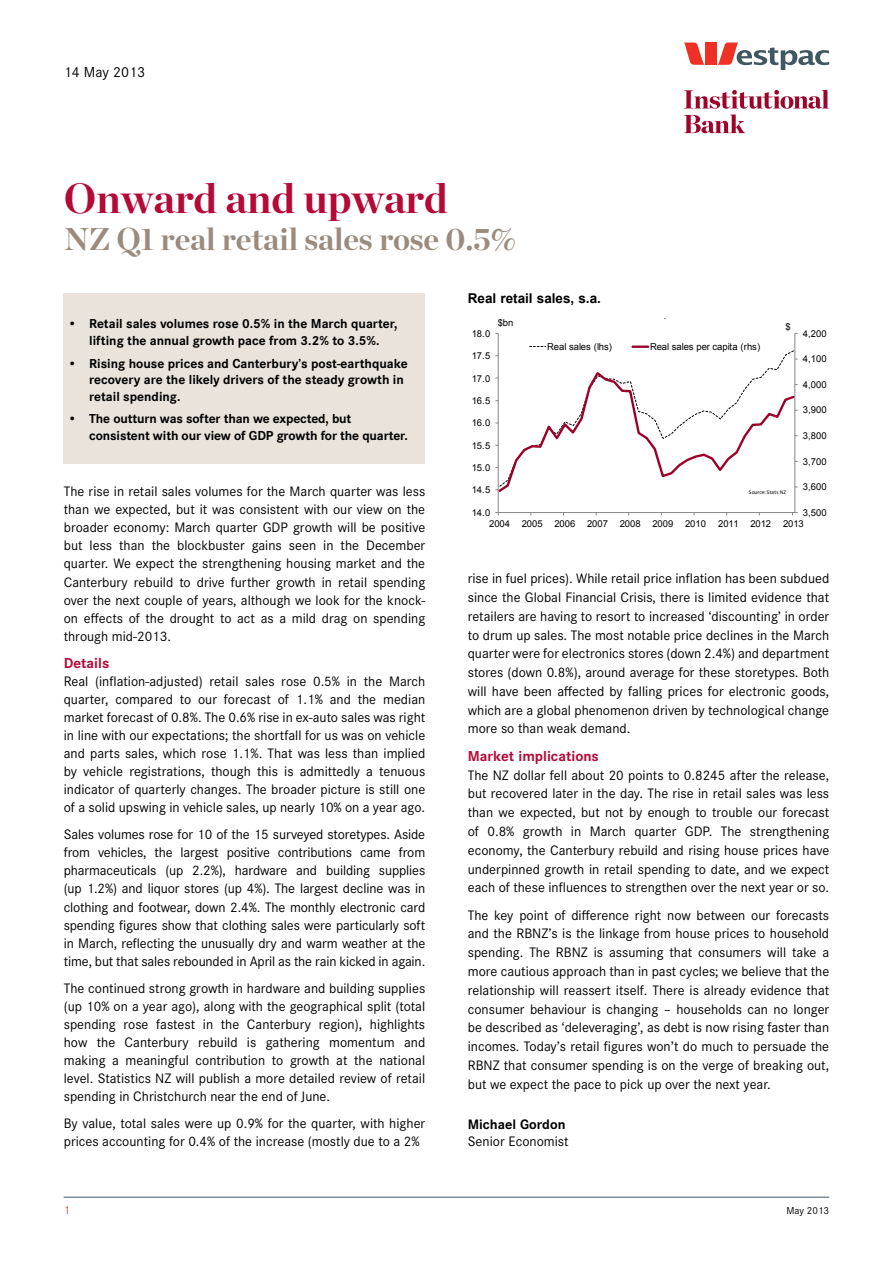
<style>
.page{position:relative;width:893px;height:1263px;background:#fff}
.page>*{position:absolute;margin:0;border:0;box-sizing:border-box;transform-origin:0 0}
.t1{font:700 42px "Chronicle Display";letter-spacing:-.005em;color:#b50938}
.t2{font:700 31.5px "Chronicle Display";letter-spacing:-.005em;color:#9a8b7d}
.t3{font:700 15px "Corporate S";color:#b50938}
.t4{font:15px "Corporate S";color:#000}
.t5{font:14.25px/18.1px "Corporate S";color:#000;text-align:justify}
.t6{font:700 14.25px "Corporate S";color:#000}
.t7{font:700 13.5px/16.5px "Corporate S";color:#000}
.t8{font:700 13.5px "Arial";color:#000}
.t9{font:12px "Corporate S";color:#ef3e33}
.t10{font:10.5px "Corporate S";letter-spacing:-.005em;color:#000}
.t11{font:9.45px "Arial";letter-spacing:-.005em;color:#000}
.t12{font:5.7px "Calibri";color:#000}
</style>
<div class="page">
<svg style="left:684px;top:90px;width:145px;height:43px"></svg>
<svg style="left:684px;top:43px;width:21px;height:22px"></svg>
<div style="left:705px;top:43px;width:12px;height:22px;background:#ee3124"></div>
<svg style="left:717px;top:43px;width:112px;height:27px"></svg>
<hr style="left:795px;top:333px;width:1px;height:179px;background:#868686">
<hr style="left:498px;top:333px;width:1px;height:179px;background:#868686">
<hr style="left:498px;top:512px;width:297px;height:1px;background:#868686">
<svg style="left:495px;top:346px;width:303px;height:148px"></svg>
<hr style="left:633px;top:345px;width:15px;height:3px;background:#9c0029">
<div style="left:64px;top:294px;width:361px;height:170px;background:#e9e3dc"></div>
<hr style="left:64px;top:1197px;width:765px;height:1px;background:#455560">
<p class="t4" style="left:64px;top:63px;width:83px">14 May 2013</p>
<h1 class="t1" style="left:64px;top:173px;width:385px">Onward and upward</h1>
<h2 class="t2" style="left:64px;top:220px;width:454px">NZ Q1 real retail sales rose 0.5%</h2>
<p class="t7" style="left:68px;top:316px;width:331px;text-align:center">• Retail sales volumes rose 0.5% in the March quarter, lifting the annual growth pace from 3.2% to 3.5%.</p>
<p class="t7" style="left:89px;top:355px;width:320px;text-indent:-21px">• Rising house prices and Canterbury’s post-earthquake recovery are the likely drivers of the steady growth in retail spending.</p>
<p class="t7" style="left:89px;top:411px;width:320px;text-indent:-21px">• The outturn was softer than we expected, but consistent with our view of GDP growth for the quarter.</p>
<p class="t5" style="left:64px;top:482px;width:363px">The rise in retail sales volumes for the March quarter was less than we expected, but it was consistent with our view on the broader economy: March quarter GDP growth will be positive but less than the blockbuster gains seen in the December quarter. We expect the strengthening housing market and the Canterbury rebuild to drive further growth in retail spending over the next couple of years, although we look for the knock&shy;on effects of the drought to act as a mild drag on spending through mid-2013.</p>
<p class="t3" style="left:64px;top:654px;width:47px">Details</p>
<p class="t5" style="left:64px;top:672px;width:363px">Real (inflation-adjusted) retail sales rose 0.5% in the March quarter, compared to our forecast of 1.1% and the median market forecast of 0.8%. The 0.6% rise in ex-auto sales was right in line with our expectations; the shortfall for us was on vehicle and parts sales, which rose 1.1%. That was less than implied by vehicle registrations, though this is admittedly a tenuous indicator of quarterly changes. The broader picture is still one of a solid upswing in vehicle sales, up nearly 10% on a year ago.</p>
<p class="t5" style="left:64px;top:825px;width:363px">Sales volumes rose for 10 of the 15 surveyed storetypes. Aside from vehicles, the largest positive contributions came from pharmaceuticals (up 2.2%), hardware and building supplies (up 1.2%) and liquor stores (up 4%). The largest decline was in clothing and footwear, down 2.4%. The monthly electronic card spending figures show that clothing sales were particularly soft in March, reflecting the unusually dry and warm weather at the time, but that sales rebounded in April as the rain kicked in again.</p>
<p class="t5" style="left:64px;top:979px;width:363px">The continued strong growth in hardware and building supplies (up 10% on a year ago), along with the geographical split (total spending rose fastest in the Canterbury region), highlights how the Canterbury rebuild is gathering momentum and making a meaningful contribution to growth at the national level. Statistics NZ will publish a more detailed review of retail spending in Christchurch near the end of June.</p>
<p class="t5" style="left:64px;top:1114px;width:363px">By value, total sales were up 0.9% for the quarter, with higher prices accounting for 0.4% of the increase (mostly due to a 2%</p>
<p class="t8" style="left:468px;top:290px;width:135px">Real retail sales, s.a.</p>
<p class="t11" style="left:472px;top:327px;width:20px">18.0</p>
<p class="t11" style="left:472px;top:350px;width:20px">17.5</p>
<p class="t11" style="left:472px;top:372px;width:20px">17.0</p>
<p class="t11" style="left:472px;top:394px;width:20px">16.5</p>
<p class="t11" style="left:472px;top:417px;width:20px">16.0</p>
<p class="t11" style="left:472px;top:439px;width:20px">15.5</p>
<p class="t11" style="left:472px;top:461px;width:20px">15.0</p>
<p class="t11" style="left:498px;top:317px;width:17px">$bn</p>
<p class="t11" style="left:547px;top:341px;width:66px">Real sales (lhs)</p>
<p class="t11" style="left:650px;top:341px;width:112px">Real sales per capita (rhs)</p>
<p class="t11" style="left:786px;top:320px;width:7px">$</p>
<p class="t11" style="left:472px;top:484px;width:20px">14.5</p>
<p class="t11" style="left:472px;top:506px;width:20px">14.0</p>
<p class="t12" style="left:749px;top:489px;width:39px">Source: Stats NZ</p>
<p class="t11" style="left:803px;top:327px;width:25px">4,200</p>
<p class="t11" style="left:803px;top:353px;width:25px">4,100</p>
<p class="t11" style="left:803px;top:378px;width:25px">4,000</p>
<p class="t11" style="left:803px;top:404px;width:25px">3,900</p>
<p class="t11" style="left:803px;top:429px;width:25px">3,800</p>
<p class="t11" style="left:803px;top:455px;width:25px">3,700</p>
<p class="t11" style="left:803px;top:481px;width:25px">3,600</p>
<p class="t11" style="left:803px;top:506px;width:25px">3,500</p>
<p class="t11" style="left:489px;top:518px;width:218px">2004 2005 2006 2007 2008 2009 2010</p>
<p class="t11" style="left:718px;top:518px;width:87px">2011 2012 2013</p>
<p class="t5" style="left:468px;top:569px;width:363px;line-height:18.8px">rise in fuel prices). While retail price inflation has been subdued since the Global Financial Crisis, there is limited evidence that retailers are having to resort to increased ‘discounting’ in order to drum up sales. The most notable price declines in the March quarter were for electronics stores (down 2.4%) and department stores (down 0.8%), around average for these storetypes. Both will have been affected by falling prices for electronic goods, which are a global phenomenon driven by technological change more so than weak demand.</p>
<p class="t3" style="left:468px;top:747px;width:133px">Market implications</p>
<p class="t5" style="left:468px;top:765px;width:363px;line-height:18.8px">The NZ dollar fell about 20 points to 0.8245 after the release, but recovered later in the day. The rise in retail sales was less than we expected, but not by enough to trouble our forecast of 0.8% growth in March quarter GDP. The strengthening economy, the Canterbury rebuild and rising house prices have underpinned growth in retail spending to date, and we expect each of these influences to strengthen over the next year or so.</p>
<p class="t5" style="left:468px;top:905px;width:363px;line-height:18.8px">The key point of difference right now between our forecasts and the RBNZ’s is the linkage from house prices to household spending. The RBNZ is assuming that consumers will take a more cautious approach than in past cycles; we believe that the relationship will reassert itself. There is already evidence that consumer behaviour is changing – households can no longer be described as ‘deleveraging’, as debt is now rising faster than incomes. Today’s retail figures won’t do much to persuade the RBNZ that consumer spending is on the verge of breaking out, but we expect the pace to pick up over the next year.</p>
<p class="t6" style="left:468px;top:1116px;width:99px">Michael Gordon</p>
<p class="t5" style="left:468px;top:1132px;width:102px">Senior Economist</p>
<p class="t9" style="left:64px;top:1203px;width:8px">1</p>
<p class="t10" style="left:787px;top:1205px;width:44px">May 2013</p>
</div>
